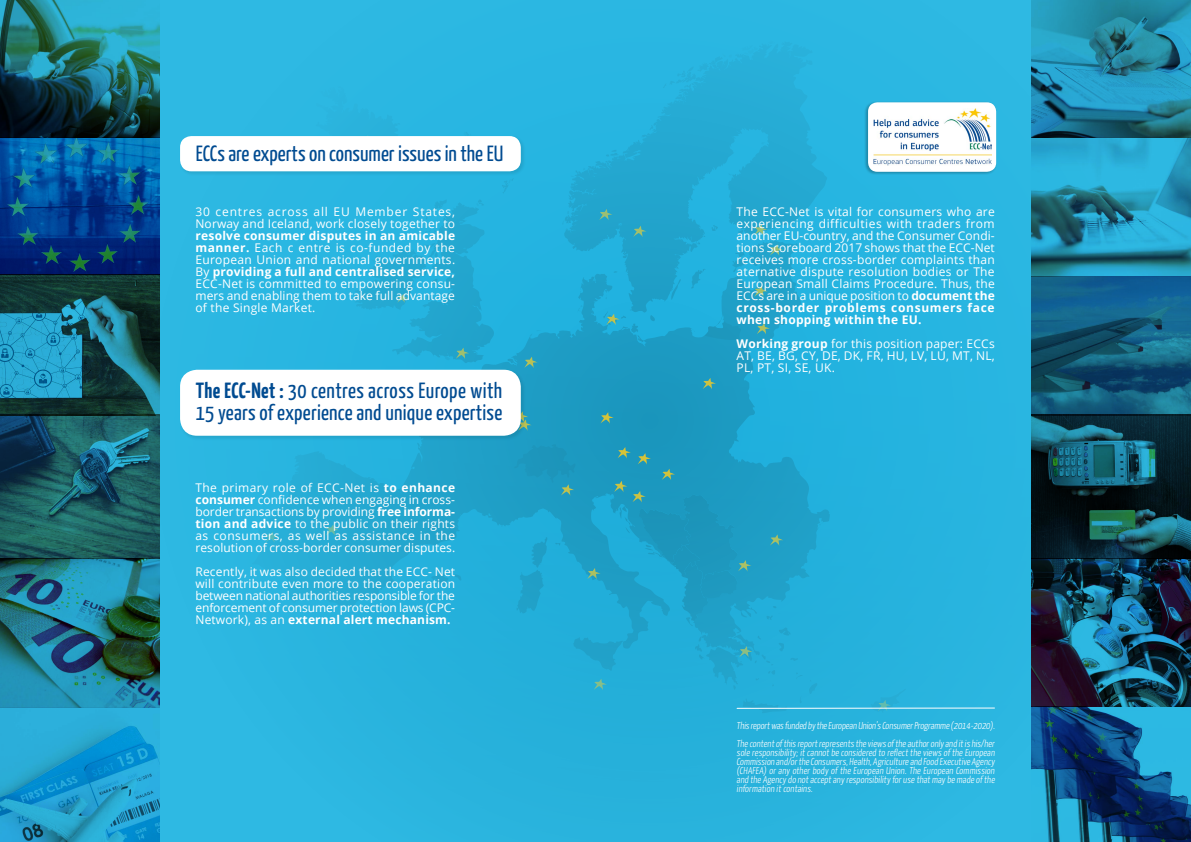
<style>
.page{position:relative;width:1191px;height:842px;background:#fff}
.page>*{position:absolute;margin:0;border:0;box-sizing:border-box;transform-origin:0 0}
.Fließtext{font:22px "Yanone Kaffeesatz";letter-spacing:.01em;color:#004b91}
.CORPS{font:12px/12px "Open Sans";letter-spacing:.01em;color:#fff;text-align:justify}
.CORPS-2{font:300 10px/9px "Yanone Kaffeesatz";color:#fff}
.s1{font-weight:700}
</style>
<div class="page">
<img style="left:0;top:0;width:91px;height:137px">
<div style="left:91px;top:0;width:940px;height:842px;background:#2ab6e1"></div>
<svg style="left:246px;top:210px;width:600px;height:481px;background:#23acd6"></svg>
<svg style="left:558px;top:28px;width:277px;height:296px;background:#24aed8"></svg>
<svg style="left:766px;top:40px;width:10px;height:5px"></svg>
<svg style="left:740px;top:44px;width:18px;height:11px"></svg>
<svg style="left:662px;top:53px;width:70px;height:36px;background:#28b2dd"></svg>
<svg style="left:605px;top:149px;width:14px;height:8px"></svg>
<svg style="left:570px;top:175px;width:5px;height:7px"></svg>
<svg style="left:561px;top:211px;width:12px;height:16px"></svg>
<svg style="left:731px;top:250px;width:20px;height:23px"></svg>
<svg style="left:690px;top:268px;width:16px;height:21px"></svg>
<svg style="left:670px;top:277px;width:11px;height:25px"></svg>
<svg style="left:528px;top:330px;width:13px;height:8px"></svg>
<svg style="left:609px;top:271px;width:12px;height:3px"></svg>
<svg style="left:604px;top:294px;width:3px;height:6px"></svg>
<svg style="left:648px;top:314px;width:7px;height:7px"></svg>
<svg style="left:576px;top:304px;width:7px;height:9px"></svg>
<svg style="left:461px;top:131px;width:10px;height:4px"></svg>
<svg style="left:704px;top:320px;width:38px;height:22px"></svg>
<svg style="left:326px;top:524px;width:13px;height:12px"></svg>
<svg style="left:265px;top:531px;width:14px;height:12px"></svg>
<svg style="left:870px;top:686px;width:36px;height:28px"></svg>
<svg style="left:513px;top:441px;width:309px;height:274px;background:#21a5cd"></svg>
<svg style="left:600px;top:412px;width:14px;height:12px"></svg>
<svg style="left:702px;top:377px;width:14px;height:13px"></svg>
<svg style="left:756px;top:323px;width:14px;height:12px"></svg>
<svg style="left:754px;top:285px;width:14px;height:13px"></svg>
<svg style="left:770px;top:244px;width:13px;height:12px"></svg>
<svg style="left:754px;top:224px;width:14px;height:12px"></svg>
<svg style="left:633px;top:225px;width:14px;height:13px"></svg>
<svg style="left:599px;top:208px;width:14px;height:13px"></svg>
<svg style="left:526px;top:411px;width:6px;height:20px"></svg>
<svg style="left:524px;top:356px;width:14px;height:13px"></svg>
<svg style="left:352px;top:178px;width:162px;height:187px;background:#25b0da"></svg>
<div style="left:313px;top:84px;width:92px;height:51px;background:#2bb7e2"></div>
<svg style="left:603px;top:310px;width:35px;height:23px"></svg>
<div style="left:864px;top:101px;width:132px;height:75px;background:#000;opacity:.25"></div>
<div style="left:868px;top:102px;width:128px;height:70px;background:#fff;border-radius:9px"></div>
<img style="left:873px;top:108px;width:118px;height:57px">
<div style="left:179px;top:135px;width:347px;height:41px;background:#000;opacity:.1"></div>
<div style="left:180px;top:136px;width:341px;height:35px;background:#fff;border-radius:11px"></div>
<div style="left:179px;top:369px;width:347px;height:72px;background:#000;opacity:.1"></div>
<div style="left:180px;top:370px;width:341px;height:66px;background:#fff;border-radius:17px"></div>
<img style="left:0;top:137px;width:159px;height:705px">
<img style="left:1031px;top:0;width:160px;height:842px">
<hr style="left:737px;top:707px;width:257px;height:2px;background:#fff">
<p class="Fließtext" style="left:196px;top:140px;width:309px">ECCs are experts on consumer issues in the EU</p>
<p class="CORPS" style="left:195px;top:205px;width:261px">30 centres across all EU Member States, Norway and Iceland, work closely together to <span class="s1">resolve consumer disputes in an amicable manner.</span> Each c entre is co-funded by the European Union and national governments.<br>By <span class="s1">providing a full and centralised service, </span>ECC-Net is committed to empowering consu&shy;mers and enabling them to take full advantage of the Single Market.</p>
<p class="Fließtext" style="left:196px;top:377px;width:308px"><span class="s1">The ECC-Net :</span> 30 centres across Europe with</p>
<p class="Fließtext" style="left:196px;top:399px;width:308px">15 years of experience and unique expertise</p>
<p class="CORPS" style="left:195px;top:481px;width:261px">The primary role of ECC-Net is <span class="s1">to enhance consumer</span> confidence when engaging in cross&shy;border transactions by providing <span class="s1">free informa&shy;tion and advice</span> to the public on their rights as consumers, as well as assistance in the resolution of cross-border consumer disputes.</p>
<p class="CORPS" style="left:195px;top:565px;width:261px">Recently, it was also decided that the ECC- Net will contribute even more to the cooperation between national authorities responsible for the enforcement of consumer protection laws (CPC-Network), as an <span class="s1">external alert mechanism.</span></p>
<p class="CORPS" style="left:736px;top:205px;width:260px">The ECC-Net is vital for consumers who are experiencing difficulties with traders from another EU-country, and the Consumer Condi&shy;tions Scoreboard 2017 shows that the ECC-Net receives more cross-border complaints than aternative dispute resolution bodies or The European Small Claims Procedure. Thus, the ECCs are in a unique position to <span class="s1">document the cross-border problems consumers face when shopping within the EU.</span></p>
<p class="CORPS" style="left:736px;top:337px;width:260px"><span class="s1">Working group</span> for this position paper: ECCs AT, BE, BG, CY, DE, DK, FR, HU, LV, LU, MT, NL, PL, PT, SI, SE, UK.</p>
<p class="CORPS-2" style="left:736px;top:721px;width:261px">This report was funded by the European Union’s ConsumerProgramme (2014-2020).</p>
<p class="CORPS-2" style="left:736px;top:739px;width:261px">The content of this report represents the views of the author only and it is his/her sole responsibility;it cannot be considered to reflect the views of the European Commission and/or the Consumers,Health,Agriculture and Food Executive Agency (CHAFEA) or any other body of the European Union. The European Commission and the Agency do not accept any responsibility for use that may be made of the information it contains.</p>
</div>
